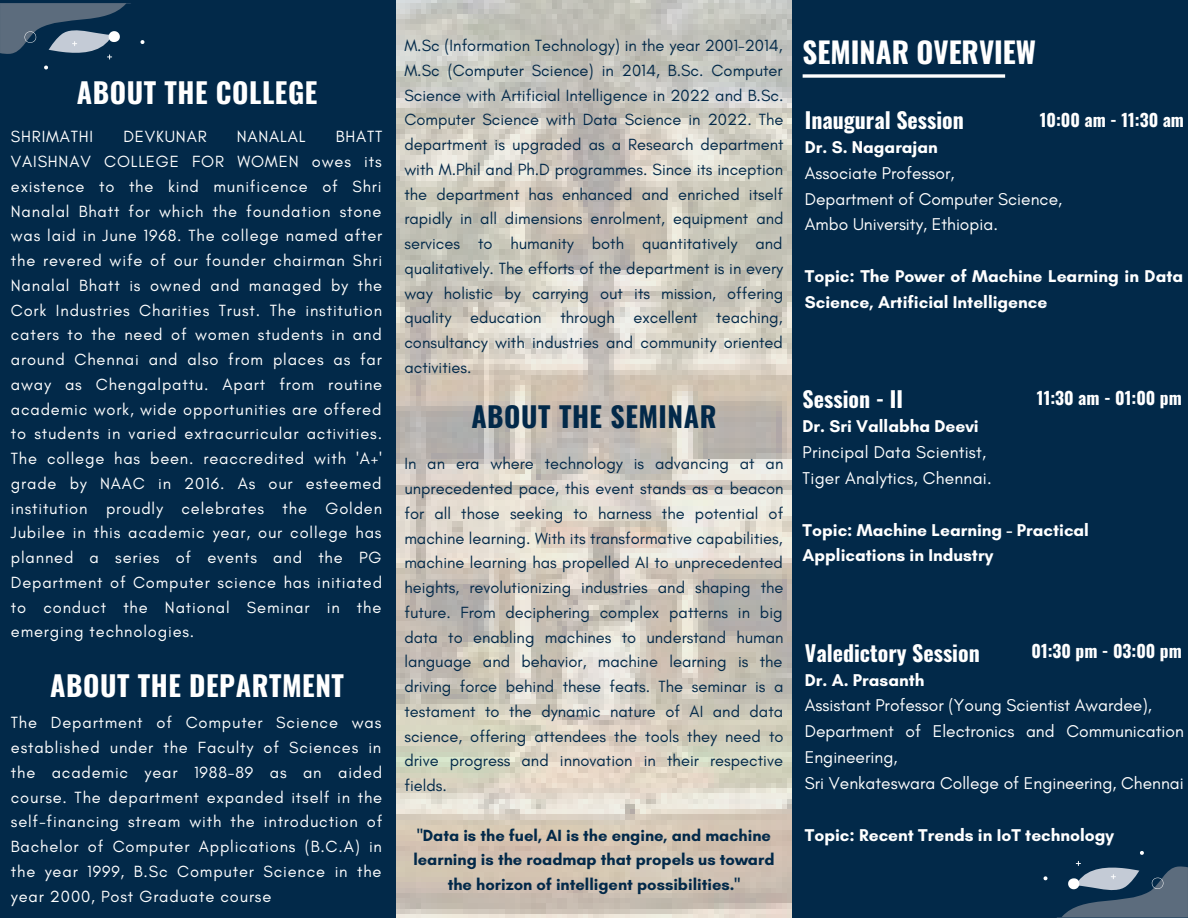
<style>
.page{position:relative;width:1188px;height:918px;background:#fff}
.page>*{position:absolute;margin:0;border:0;box-sizing:border-box;transform-origin:0 0}
.t1{font:700 28.95px "Oswald";color:#fff}
.t2{font:700 27.9px "Oswald";letter-spacing:.02em;color:#fff}
.t3{font:700 27.9px "Oswald";letter-spacing:.02em;color:#022949}
.t4{font:700 21.9px "Oswald";color:#fff}
.t5{font:17.4px/25.8px "Glacial Indifference";color:#fff}
.t6{font:700 17.4px/25.8px "Glacial Indifference";color:#fff}
.t7{font:700 17.4px "Oswald";color:#fff}
.t8{font:16.5px/24.8px "Glacial Indifference";color:#022949;text-align:justify}
.t9{font:16.5px/24.8px "Glacial Indifference";letter-spacing:.05em;color:#fff;text-align:justify}
.t10{font:700 16.5px/24.8px "Glacial Indifference";color:#022949;text-align:center}
</style>
<div class="page">
<img style="left:396px;top:0;width:396px;height:918px">
<div style="left:792px;top:0;width:396px;height:918px;background:#022949"></div>
<div style="left:0;top:0;width:396px;height:918px;background:#022949"></div>
<svg style="left:0;top:3px;width:145px;height:67px"></svg>
<svg style="left:1043px;top:851px;width:145px;height:66px"></svg>
<svg style="left:803px;top:74px;width:202px;height:4px"></svg>
<p class="t2" style="left:77px;top:70px;width:242px">ABOUT THE COLLEGE</p>
<p class="t9" style="left:11px;top:124px;width:84px">SHRIMATHI</p>
<p class="t9" style="left:123px;top:124px;width:85px">DEVKUNAR</p>
<p class="t9" style="left:237px;top:124px;width:70px">NANALAL</p>
<p class="t9" style="left:11px;top:124px;width:373px;text-indent:325px">BHATT VAISHNAV COLLEGE FOR WOMEN owes its existence to the kind munificence of Shri Nanalal Bhatt for which the foundation stone was laid in June 1968. The college named after the revered wife of our founder chairman Shri Nanalal Bhatt is owned and managed by the Cork Industries Charities Trust. The institution caters to the need of women students in and around Chennai and also from places as far away as Chengalpattu. Apart from routine academic work, wide opportunities are offered to students in varied extracurricular activities.<br>The college has been. reaccredited with 'A+' grade by NAAC in 2016. As our esteemed institution proudly celebrates the Golden Jubilee in this academic year, our college has planned a series of events and the PG Department of Computer science has initiated to conduct the National Seminar in the emerging technologies.</p>
<p class="t2" style="left:50px;top:664px;width:295px">ABOUT THE DEPARTMENT</p>
<p class="t9" style="left:11px;top:710px;width:373px">The Department of Computer Science was established under the Faculty of Sciences in the academic year 1988-89 as an aided course. The department expanded itself in the self-financing stream with the introduction of Bachelor of Computer Applications (B.C.A) in the year 1999, B.Sc Computer Science in the year 2000, Post Graduate course</p>
<p class="t8" style="left:404px;top:33px;width:381px">M.Sc (Information Technology) in the year 2001-2014, M.Sc (Computer Science) in 2014, B.Sc. Computer Science with Artificial Intelligence in 2022 and B.Sc.<br>Computer Science with Data Science in 2022. The department is upgraded as a Research department with M.Phil and Ph.D programmes. Since its inception the department has enhanced and enriched itself rapidly in all dimensions enrolment, equipment and services to humanity both quantitatively and qualitatively. The efforts of the department is in every way holistic by carrying out its mission, offering quality education through excellent teaching, consultancy with industries and community oriented activities.</p>
<p class="t1" style="left:803px;top:30px;width:235px">SEMINAR OVERVIEW</p>
<p class="t4" style="left:805px;top:103px;width:161px">Inaugural Session</p>
<p class="t7" style="left:1040px;top:106px;width:146px">10:00 am - 11:30 am</p>
<p class="t6" style="left:805px;top:134px;width:135px">Dr. S. Nagarajan</p>
<p class="t5" style="left:805px;top:160px;width:151px">Associate Professor,</p>
<p class="t5" style="left:805px;top:186px;width:259px">Department of Computer Science,</p>
<p class="t5" style="left:805px;top:211px;width:195px">Ambo University, Ethiopia.</p>
<p class="t6" style="left:805px;top:263px;width:380px">Topic: The Power of Machine Learning in Data<br>Science, Artificial Intelligence</p>
<p class="t3" style="left:471px;top:394px;width:247px">ABOUT THE SEMINAR</p>
<p class="t8" style="left:404px;top:451px;width:381px">In an era where technology is advancing at an unprecedented pace, this event stands as a beacon for all those seeking to harness the potential of machine learning. With its transformative capabilities, machine learning has propelled AI to unprecedented heights, revolutionizing industries and shaping the future. From deciphering complex patterns in big data to enabling machines to understand human language and behavior, machine learning is the driving force behind these feats. The seminar is a testament to the dynamic nature of AI and data science, offering attendees the tools they need to drive progress and innovation in their respective fields.</p>
<p class="t10" style="left:413px;top:822px;width:363px">"Data is the fuel, AI is the engine, and machine learning is the roadmap that propels us toward the horizon of intelligent possibilities."</p>
<p class="t4" style="left:803px;top:382px;width:102px">Session - II</p>
<p class="t7" style="left:1037px;top:385px;width:146px">11:30 am - 01:00 pm</p>
<p class="t6" style="left:803px;top:413px;width:178px">Dr. Sri Vallabha Deevi</p>
<p class="t5" style="left:803px;top:439px;width:185px">Principal Data Scientist,</p>
<p class="t5" style="left:803px;top:465px;width:191px">Tiger Analytics, Chennai.</p>
<p class="t6" style="left:803px;top:517px;width:288px">Topic: Machine Learning - Practical<br>Applications in Industry</p>
<p class="t4" style="left:805px;top:636px;width:176px">Valedictory Session</p>
<p class="t7" style="left:1031px;top:638px;width:152px">01:30 pm - 03:00 pm</p>
<p class="t6" style="left:805px;top:667px;width:121px">Dr. A. Prasanth</p>
<p class="t5" style="left:805px;top:692px;width:348px">Assistant Professor (Young Scientist Awardee),</p>
<p class="t5" style="left:805px;top:718px;width:381px">Department of Electronics and Communication<br>Engineering,</p>
<p class="t5" style="left:805px;top:770px;width:380px">Sri Venkateswara College of Engineering, Chennai</p>
<p class="t6" style="left:805px;top:822px;width:311px">Topic: Recent Trends in IoT technology</p>
</div>
